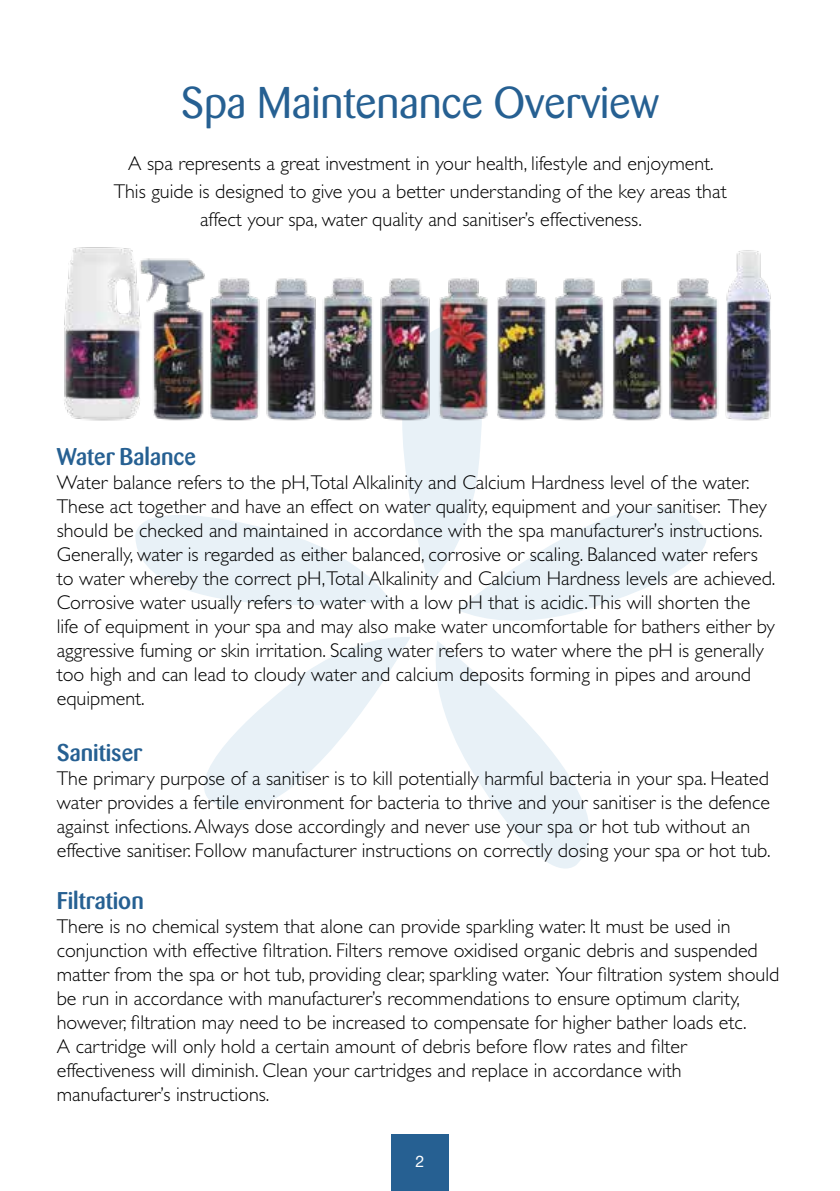
<style>
.page{position:relative;width:840px;height:1191px;background:#fff}
.page>*{position:absolute;margin:0;border:0;box-sizing:border-box;transform-origin:0 0}
.t1{font:44px "Barmeno";color:#266092}
.t2{font:500 24px "Barmeno BQ";color:#266092}
.t3{font:300 20px/24px "Gill Sans Std";color:#000}
.t4{font:16px "Helvetica Neue LT Std";color:#fff}
</style>
<div class="page">
<svg style="left:204px;top:637px;width:206px;height:173px"></svg>
<svg style="left:493px;top:507px;width:214px;height:114px;fill:#e8f1f7"></svg>
<svg style="left:436px;top:641px;width:154px;height:228px"></svg>
<svg style="left:135px;top:432px;width:358px;height:187px"></svg>
<div style="left:391px;top:1134px;width:57px;height:57px;background:#266092"></div>
<img style="left:64px;top:247px;width:707px;height:185px">
<h1 class="t1" style="left:181px;top:77px;width:479px">Spa Maintenance Overview</h1>
<p class="t3" style="left:114px;top:150px;width:614px;line-height:28px;text-align:center">A spa represents a great investment in your health, lifestyle and enjoyment.<br>This guide is designed to give you a better understanding of the key areas that affect your spa, water quality and sanitiser’s effectiveness.</p>
<p class="t2" style="left:57px;top:442px;width:141px">Water Balance</p>
<p class="t3" style="left:57px;top:470px;width:719px">Water balance refers to the pH,Total Alkalinity and Calcium Hardness level of the water.<br>These act together and have an effect on water quality, equipment and your sanitiser. They should be checked and maintained in accordance with the spa manufacturer’s instructions.<br>Generally, water is regarded as either balanced, corrosive or scaling. Balanced water refers to water whereby the correct pH,Total Alkalinity and Calcium Hardness levels are achieved.<br>Corrosive water usually refers to water with a low pH that is acidic.This will shorten the life of equipment in your spa and may also make water uncomfortable for bathers either by aggressive fuming or skin irritation. Scaling water refers to water where the pH is generally too high and can lead to cloudy water and calcium deposits forming in pipes and around equipment.</p>
<p class="t2" style="left:57px;top:738px;width:87px">Sanitiser</p>
<p class="t3" style="left:57px;top:766px;width:715px">The primary purpose of a sanitiser is to kill potentially harmful bacteria in your spa. Heated water provides a fertile environment for bacteria to thrive and your sanitiser is the defence against infections. Always dose accordingly and never use your spa or hot tub without an effective sanitiser. Follow manufacturer instructions on correctly dosing your spa or hot tub.</p>
<p class="t2" style="left:57px;top:886px;width:88px">Filtration</p>
<p class="t3" style="left:57px;top:914px;width:723px">There is no chemical system that alone can provide sparkling water. It must be used in conjunction with effective filtration. Filters remove oxidised organic debris and suspended matter from the spa or hot tub, providing clear, sparkling water. Your filtration system should be run in accordance with manufacturer’s recommendations to ensure optimum clarity, however, filtration may need to be increased to compensate for higher bather loads etc.<br>A cartridge will only hold a certain amount of debris before flow rates and filter effectiveness will diminish. Clean your cartridges and replace in accordance with manufacturer’s instructions.</p>
<p class="t4" style="left:415px;top:1151px;width:10px">2</p>
</div>
